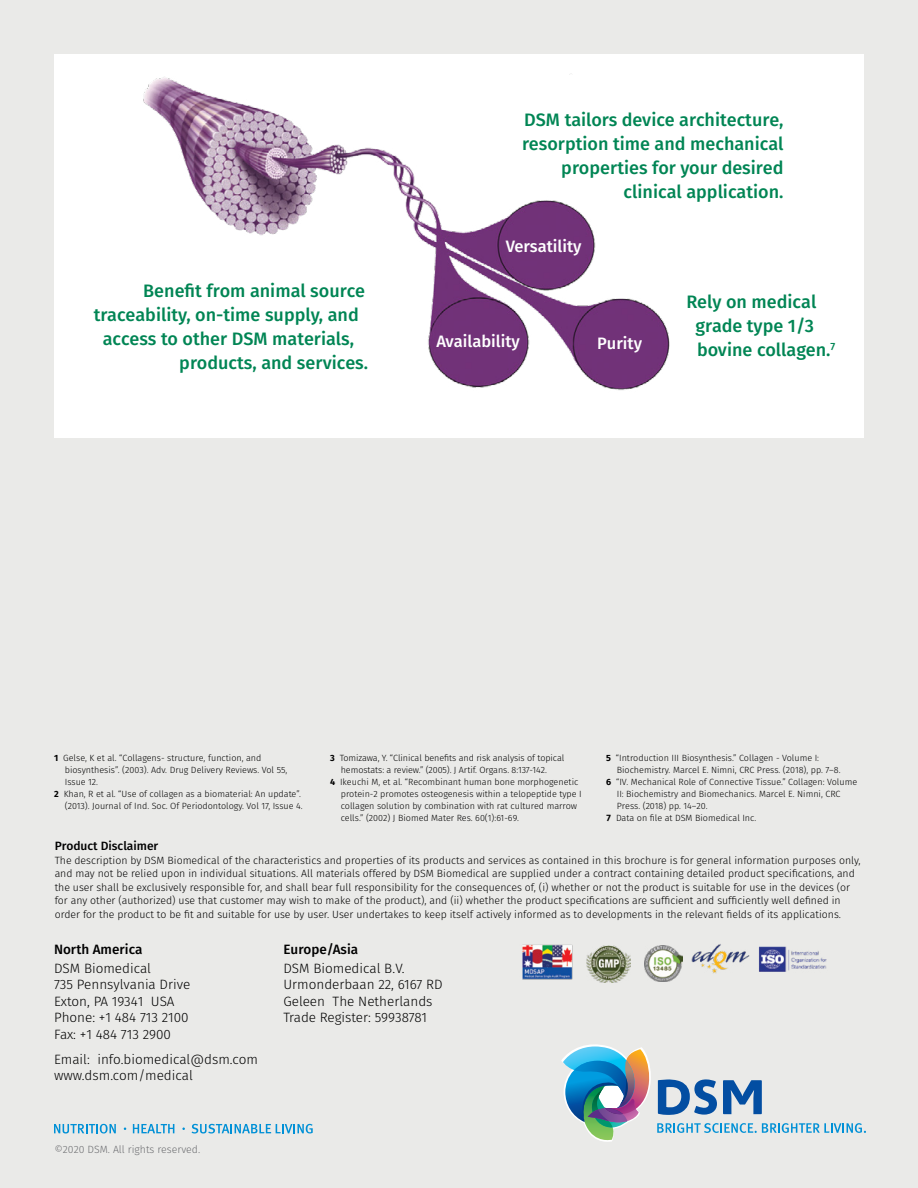
<style>
.page{position:relative;width:918px;height:1188px;background:#eaeae8}
.page>*{position:absolute;margin:0;border:0;box-sizing:border-box;transform-origin:0 0}
.t1{font:500 18px/24px "Fira Sans";color:#008554}
.t2{font:500 16.5px "Fira Sans";color:#fff}
.t3{font:300 13.5px/16.5px "Fira Sans";color:#000}
.t4{font:500 13.5px "Fira Sans";color:#000}
.t5{font:500 12px "Fira Sans";color:#000}
.t6{font:300 10.5px/13.5px "Fira Sans";color:#000}
.t7{font:300 10.5px "Fira Sans";color:#6d6e71}
.t8{font:300 9px "Fira Sans";color:#000}
.s1{font-weight:700}
</style>
<div class="page">
<div style="left:54px;top:54px;width:810px;height:383px;background:#fff"></div>
<img style="left:143px;top:73px;width:527px;height:318px">
<img style="left:522px;top:944px;width:51px;height:36px">
<img style="left:691px;top:944px;width:136px;height:29px">
<img style="left:587px;top:945px;width:44px;height:37px">
<img style="left:644px;top:945px;width:38px;height:37px">
<svg style="left:54px;top:1124px;width:62px;height:9px"></svg>
<svg style="left:133px;top:1124px;width:41px;height:9px"></svg>
<svg style="left:192px;top:1124px;width:121px;height:9px"></svg>
<svg style="left:561px;top:1044px;width:305px;height:98px"></svg>
<h1 class="t1" style="left:522px;top:108px;width:263px;text-align:right">DSM tailors device architecture, resorption time and mechanical properties for your desired clinical application.</h1>
<h1 class="t1" style="left:143px;top:278px;width:223px">Benefit from animal source</h1>
<h1 class="t1" style="left:94px;top:302px;width:267px">traceability, on-time supply, and</h1>
<h1 class="t1" style="left:103px;top:326px;width:253px">access to other DSM materials,</h1>
<h1 class="t1" style="left:179px;top:350px;width:190px">products, and services.</h1>
<h2 class="t2" style="left:506px;top:235px;width:77px">Versatility</h2>
<h2 class="t2" style="left:437px;top:329px;width:85px">Availability</h2>
<h2 class="t2" style="left:597px;top:331px;width:46px">Purity</h2>
<h1 class="t1" style="left:696px;top:289px;width:141px;text-indent:-9px">Rely on medical grade type 1/3 bovine collagen.<sup>7</sup></h1>
<p class="t8" style="left:54px;top:752px;width:209px"><span class="s1">1</span> Gelse, K et al. “Collagens- structure, function, and</p>
<p class="t8" style="left:65px;top:764px;width:224px">biosynthesis”. (2003). Adv. Drug Delivery Reviews. Vol 55,</p>
<p class="t8" style="left:65px;top:776px;width:35px">Issue 12.</p>
<p class="t8" style="left:54px;top:788px;width:249px"><span class="s1">2</span> Khan, R et al. “Use of collagen as a biomaterial: An update”.</p>
<p class="t8" style="left:65px;top:800px;width:239px">(2013). Journal of Ind. Soc. Of Periodontology. Vol 17, Issue 4.</p>
<p class="t8" style="left:330px;top:752px;width:236px"><span class="s1">3</span> Tomizawa, Y. “Clinical benefits and risk analysis of topical</p>
<p class="t8" style="left:341px;top:764px;width:208px">hemostats: a review.” (2005). J Artif. Organs. 8:137-142.</p>
<p class="t8" style="left:330px;top:776px;width:250px"><span class="s1">4</span> Ikeuchi M, et al. “Recombinant human bone morphogenetic</p>
<p class="t8" style="left:341px;top:788px;width:242px">protein-2 promotes osteogenesis within a telopeptide type I</p>
<p class="t8" style="left:341px;top:800px;width:238px">collagen solution by combination with rat cultured marrow</p>
<p class="t8" style="left:341px;top:812px;width:180px">cells.” (2002) J Biomed Mater Res. 60(1):61-69.</p>
<p class="t8" style="left:606px;top:752px;width:215px"><span class="s1">5</span> “Introduction III Biosynthesis.” Collagen - Volume I:</p>
<p class="t8" style="left:617px;top:764px;width:225px">Biochemistry. Marcel E. Nimni, CRC Press. (2018), pp. 7–8.</p>
<p class="t8" style="left:606px;top:776px;width:253px"><span class="s1">6</span> “IV. Mechanical Role of Connective Tissue.” Collagen: Volume</p>
<p class="t8" style="left:617px;top:788px;width:225px">II: Biochemistry and Biomechanics. Marcel E. Nimni, CRC</p>
<p class="t8" style="left:617px;top:800px;width:92px">Press. (2018) pp. 14–20.</p>
<p class="t8" style="left:606px;top:812px;width:152px"><span class="s1">7</span> Data on file at DSM Biomedical Inc.</p>
<h3 class="t5" style="left:55px;top:837px;width:105px">Product Disclaimer</h3>
<p class="t6" style="left:55px;top:853px;width:808px">The description by DSM Biomedical of the characteristics and properties of its products and services as contained in this brochure is for general information purposes only, and may not be relied upon in individual situations. All materials offered by DSM Biomedical are supplied under a contract containing detailed product specifications, and the user shall be exclusively responsible for, and shall bear full responsibility for the consequences of, (i) whether or not the product is suitable for use in the devices (or for any other (authorized) use that customer may wish to make of the product), and (ii) whether the product specifications are sufficient and sufficiently well defined in order for the product to be fit and suitable for use by user. User undertakes to keep itself actively informed as to developments in the relevant fields of its applications.</p>
<h3 class="t4" style="left:54px;top:940px;width:90px">North America</h3>
<h3 class="t3" style="left:54px;top:960px;width:138px">DSM Biomedical<br>735 Pennsylvania Drive<br>Exton, PA 19341 USA<br>Phone: +1 484 713 2100<br>Fax: +1 484 713 2900</h3>
<h3 class="t3" style="left:54px;top:1051px;width:206px">Email: info.biomedical@dsm.com www.dsm.com/medical</h3>
<p class="t7" style="left:54px;top:1142px;width:147px">©2020 DSM. All rights reserved.</p>
<h3 class="t4" style="left:283px;top:940px;width:76px">Europe/Asia</h3>
<h3 class="t3" style="left:283px;top:960px;width:161px">DSM Biomedical B.V.<br>Urmonderbaan 22, 6167 RD<br>Geleen The Netherlands<br>Trade Register: 59938781</h3>
</div>
